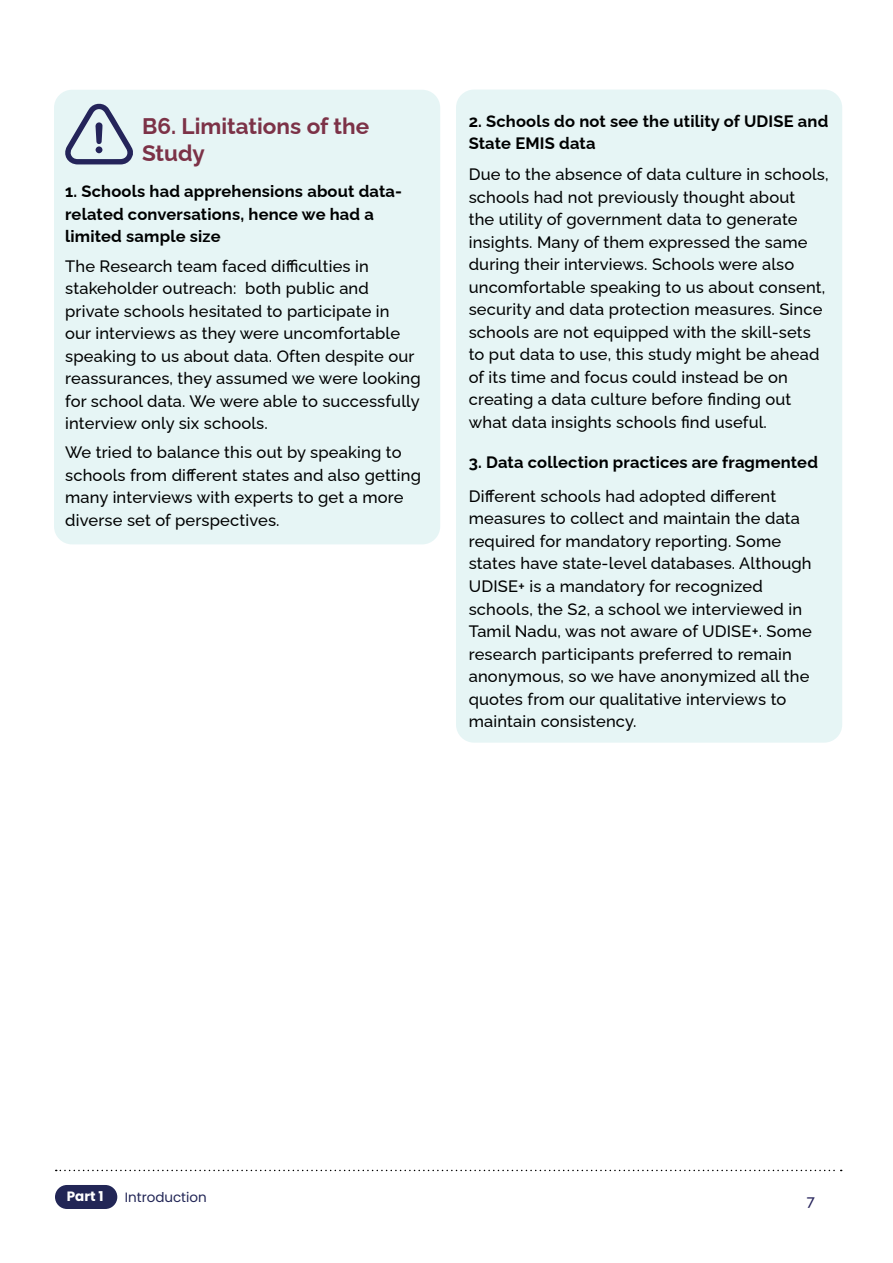
<style>
.page{position:relative;width:893px;height:1263px;background:#fff}
.page>*{position:absolute;margin:0;border:0;box-sizing:border-box;transform-origin:0 0}
.t1{font:700 22.5px/27px "Raleway";color:#7c3247}
.t2{font:500 16.5px/22.5px "Raleway";letter-spacing:.01em;color:#000101}
.t3{font:700 16.5px/22.5px "Raleway";letter-spacing:.01em;color:#000101}
.t4{font:500 15px "Raleway";color:#25225a}
.t5{font:13.5px "Poppins";color:#222656}
.t6{font:700 13.5px "Poppins";color:#fff}
</style>
<div class="page">
<div style="left:456px;top:90px;width:386px;height:653px;background:#e6f5f5;border-radius:18px"></div>
<div style="left:54px;top:90px;width:386px;height:454px;background:#e6f5f5;border-radius:18px"></div>
<svg style="left:65px;top:103px;width:68px;height:61px"></svg>
<div style="left:96px;top:146px;width:6px;height:7px;background:#24245a;border-radius:50%"></div>
<svg style="left:56px;top:1170px;width:786px;height:1px"></svg>
<div style="left:55px;top:1185px;width:62px;height:24px;background:#222656;border-radius:12px"></div>
<h1 class="t1" style="left:142px;top:110px;width:229px">B6. Limitations of the<br>Study</h1>
<p class="t3" style="left:65px;top:179px;width:338px">1. Schools had apprehensions about data&shy;related conversations, hence we had a limited sample size</p>
<p class="t2" style="left:65px;top:253px;width:357px">The Research team faced difficulties in stakeholder outreach: both public and private schools hesitated to participate in<br>our interviews as they were uncomfortable speaking to us about data. Often despite our reassurances, they assumed we were looking for school data. We were able to successfully interview only six schools.</p>
<p class="t2" style="left:65px;top:440px;width:357px">We tried to balance this out by speaking to schools from different states and also getting many interviews with experts to get a more diverse set of perspectives.</p>
<p class="t3" style="left:469px;top:108px;width:361px">2. Schools do not see the utility of UDISE and<br>State EMIS data</p>
<p class="t2" style="left:469px;top:161px;width:361px">Due to the absence of data culture in schools, schools had not previously thought about<br>the utility of government data to generate insights. Many of them expressed the same during their interviews. Schools were also uncomfortable speaking to us about consent, security and data protection measures. Since schools are not equipped with the skill-sets to put data to use, this study might be ahead of its time and focus could instead be on creating a data culture before finding out what data insights schools find useful.</p>
<p class="t3" style="left:469px;top:449px;width:351px">3. Data collection practices are fragmented</p>
<p class="t2" style="left:469px;top:483px;width:345px">Different schools had adopted different measures to collect and maintain the data required for mandatory reporting. Some states have state-level databases. Although UDISE+ is a mandatory for recognized schools, the S2, a school we interviewed in Tamil Nadu, was not aware of UDISE+. Some research participants preferred to remain anonymous, so we have anonymized all the quotes from our qualitative interviews to maintain consistency.</p>
<p class="t6" style="left:67px;top:1188px;width:38px">Part 1</p>
<p class="t5" style="left:125px;top:1189px;width:84px">Introduction</p>
<p class="t4" style="left:807px;top:1189px;width:10px">7</p>
</div>
